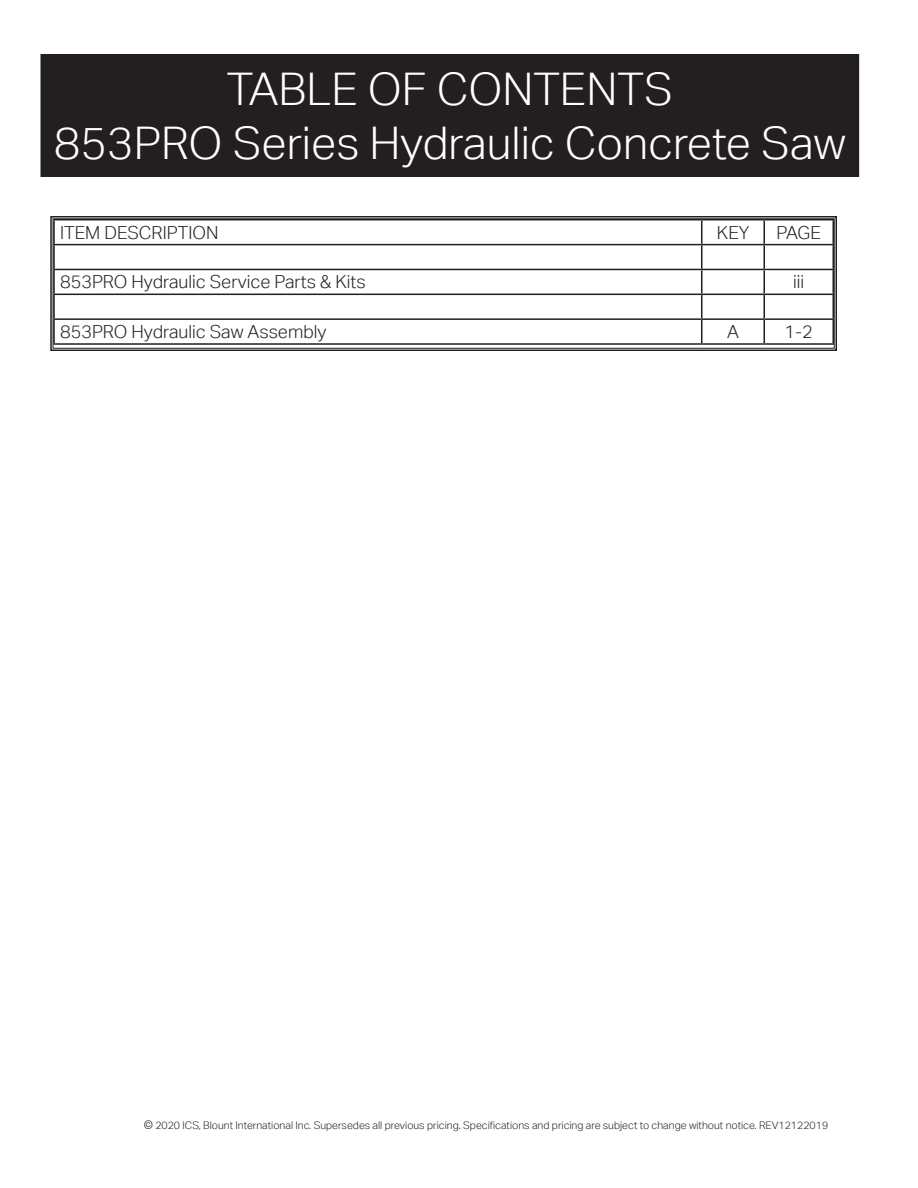
<style>
.page{position:relative;width:918px;height:1188px;background:#fff}
.page>*{position:absolute;margin:0;border:0;box-sizing:border-box;transform-origin:0 0}
.t1{font:300 45px/54px "Aktiv Grotesk";color:#fff;text-align:center}
.t2{font:300 18px "Aktiv Grotesk";color:#231f20}
.t3{font:300 10.5px "Aktiv Grotesk";color:#231f20}
.s1{font-size:12px}
</style>
<div class="page">
<div style="left:41px;top:55px;width:817px;height:121px;background:#231f20"></div>
<div style="left:40px;top:54px;width:819px;height:123px;border:2px solid #231f20"></div>
<svg style="left:50px;top:216px;width:787px;height:135px"></svg>
<div style="left:53px;top:218px;width:782px;height:131px;border:1px solid #231f20"></div>
<h1 class="t1" style="left:54px;top:62px;width:793px">TABLE OF CONTENTS<br>853PRO Series Hydraulic Concrete Saw</h1>
<h2 class="t2" style="left:60px;top:222px;width:160px">ITEM DESCRIPTION</h2>
<h2 class="t2" style="left:717px;top:222px;width:34px">KEY</h2>
<h2 class="t2" style="left:777px;top:222px;width:46px">PAGE</h2>
<h2 class="t2" style="left:60px;top:272px;width:307px">853PRO Hydraulic Service Parts &amp; Kits</h2>
<h2 class="t2" style="left:793px;top:272px;width:13px">iii</h2>
<h2 class="t2" style="left:60px;top:321px;width:268px">853PRO Hydraulic Saw Assembly</h2>
<h2 class="t2" style="left:727px;top:321px;width:13px">A</h2>
<h2 class="t2" style="left:785px;top:321px;width:30px">1-2</h2>
<p class="t3" style="left:144px;top:1120px;width:686px"><span class="s1">©</span> 2020 ICS, Blount International Inc. Supersedes all previous pricing. Specifications and pricing are subject to change without notice. REV12122019</p>
</div>
